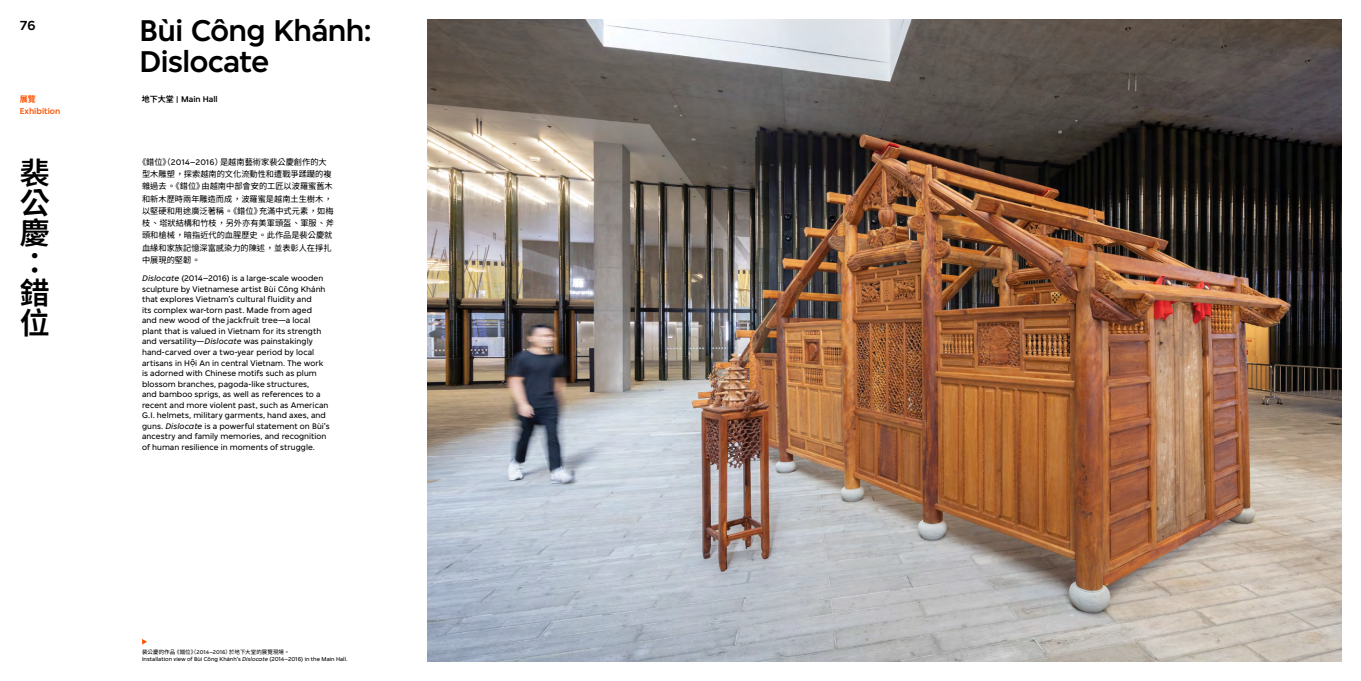
<style>
.page{position:relative;width:1361px;height:681px;background:#fff}
.page>*{position:absolute;margin:0;border:0;box-sizing:border-box;transform-origin:0 0}
.t1{font:500 32px/31px "Simplistic Mplus";letter-spacing:-.015em;color:#000}
.t2{font:600 30px/30px "Noto Sans TC";color:#000}
.t3{font:500 14px "Simplistic Mplus";color:#000}
.t4{font:500 9px "Simplistic Mplus";color:#ff5200}
.t5{font:500 8.8px "Simplistic Mplus";color:#000}
.t6{font:8.6px/10.5px "Simplistic Mplus";letter-spacing:.01em;color:#000}
.t7{font:8.2px/12.2px "Noto Sans TC";color:#000}
.t8{font:700 8px "Noto Sans TC";color:#ff5200}
.t9{font:6px "Simplistic Mplus";letter-spacing:.005em;color:#000}
.t10{font:5.5px "Noto Sans TC";letter-spacing:.01em;color:#000}
.s1{font-family:"Noto Sans TC";font-weight:600;font-size:8px}
.s2{font-family:"Simplistic Mplus";font-size:8.6px}
.s3{font-style:italic}
.s4{font-family:"Avenir Next";font-weight:500}
.s5{font-family:"Simplistic Mplus";font-size:5.8px}
</style>
<div class="page">
<img style="left:427px;top:20px;width:914px;height:640px">
<svg style="left:142px;top:639px;width:5px;height:5px"></svg>
<h3 class="t3" style="left:20px;top:17px;width:17px">76</h3>
<h1 class="t1" style="left:139px;top:15px;width:234px">Bùi Công Khánh:<br>Dislocate</h1>
<p class="t5" style="left:142px;top:94px;width:77px"><span class="s1">地下大堂</span> | Main Hall</p>
<p class="t8" style="left:20px;top:94px;width:17px">展覽</p>
<p class="t4" style="left:20px;top:106px;width:42px">Exhibition</p>
<h2 class="t2" style="left:20px;top:158px;width:31px">裴公慶：錯位</h2>
<p class="t7" style="left:142px;top:156px;width:193px;text-indent:-4px">《錯位》（<span class="s2">2014–2016</span>）是越南藝術家裴公慶創作的大型木雕塑，探索越南的文化流動性和遭戰爭蹂躪的複雜過去。《錯位》由越南中部會安的工匠以波羅蜜舊木和新木歷時兩年雕造而成，波羅蜜是越南土生樹木，以堅硬和用途廣泛著稱。《錯位》充滿中式元素，如梅枝、塔狀結構和竹枝，另外亦有美軍頭盔、軍服、斧頭和槍械，暗指近代的血腥歷史。此作品是裴公慶就血緣和家族記憶深富感染力的陳述，並表彰人在掙扎中展現的堅韌。</p>
<p class="t6" style="left:142px;top:273px;width:189px"><span class="s3">Dislocate</span> (2014–2016) is a large-scale wooden sculpture by Vietnamese artist Bùi Công Khánh that explores Vietnam’s cultural fluidity and<br>its complex war-torn past. Made from aged<br>and new wood of the jackfruit tree—a local plant that is valued in Vietnam for its strength and versatility—<span class="s3">Dislocate</span> was painstakingly hand-carved over a two-year period by local artisans in H<span class="s4">ộ</span>i An in central Vietnam. The work is adorned with Chinese motifs such as plum blossom branches, pagoda-like structures,<br>and bamboo sprigs, as well as references to a recent and more violent past, such as American G.I. helmets, military garments, hand axes, and guns. <span class="s3">Dislocate</span> is a powerful statement on Bùi’s ancestry and family memories, and recognition of human resilience in moments of struggle.</p>
<p class="t10" style="left:142px;top:648px;width:149px">裴公慶的作品《錯位》（<span class="s5">2014–2016</span>）於地下大堂的展覽現場。</p>
<p class="t9" style="left:142px;top:655px;width:207px">Installation view of Bùi Công Khánh’s <span class="s3">Dislocate</span> (2014–2016) in the Main Hall.</p>
</div>
